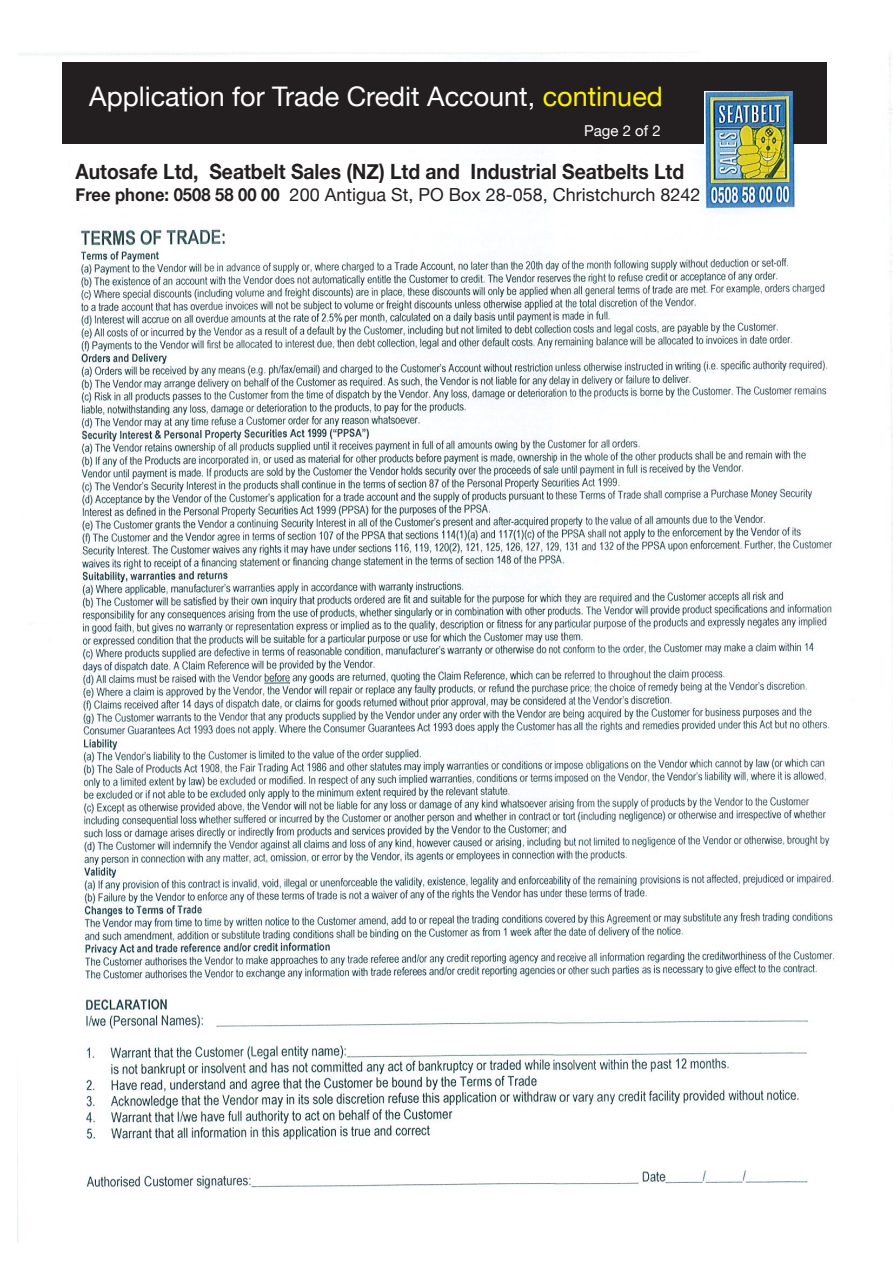
<style>
.page{position:relative;width:893px;height:1263px;background:#fff}
.page>*{position:absolute;margin:0;border:0;box-sizing:border-box;transform-origin:0 0}
.t1{font:27px "Helvetica Neue";color:#fff}
.t2{font:700 21px "Helvetica Neue";color:#231f20;scale:.92 1}
.t3{font:18px "Helvetica Neue";color:#231f20}
.t4{font:15px "Helvetica Neue";color:#fff}
.s1{color:#fff101}
.s2{font-weight:700}
</style>
<div class="page">
<img style="left:18px;top:52px;width:875px;height:1188px">
<div style="left:71px;top:125px;width:266px;height:87px;background:#fff"></div>
<div style="left:62px;top:62px;width:642px;height:82px;background:#231f20"></div>
<div style="left:680px;top:62px;width:147px;height:28px;background:#231f20"></div>
<div style="left:794px;top:62px;width:33px;height:81px;background:#231f20"></div>
<p class="t1" style="left:89px;top:77px;width:575px">Application for Trade Credit Account, <span class="s1">continued</span></p>
<p class="t4" style="left:584px;top:120px;width:78px">Page 2 of 2</p>
<p class="t2" style="left:76px;top:155px;width:663px">Autosafe Ltd, Seatbelt Sales (NZ) Ltd and Industrial Seatbelts Ltd</p>
<p class="t3" style="left:76px;top:181px;width:626px"><span class="s2">Free phone: 0508 58 00 00</span> 200 Antigua St, PO Box 28-058, Christchurch 8242</p>
</div>
